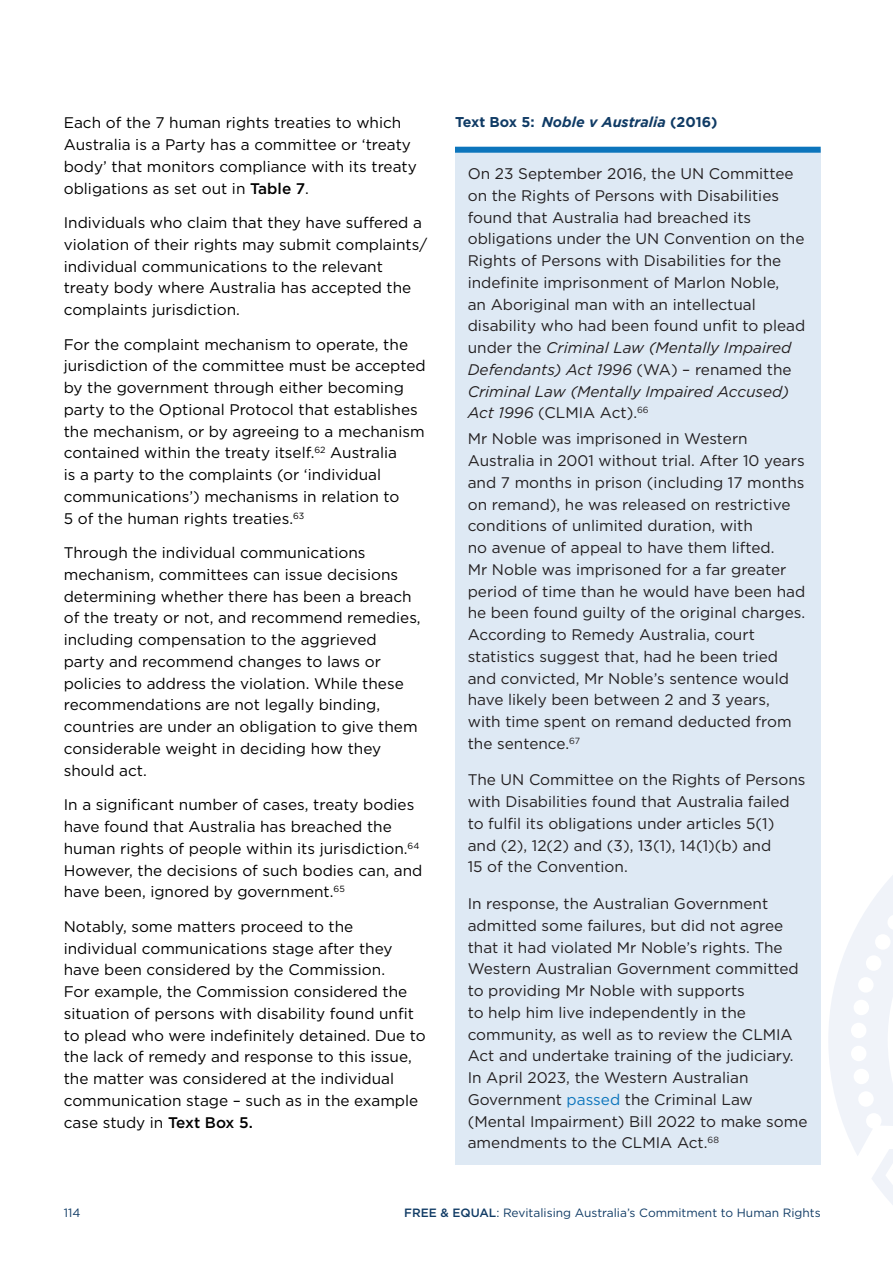
<style>
.page{position:relative;width:893px;height:1263px;background:#fff}
.page>*{position:absolute;margin:0;border:0;box-sizing:border-box;transform-origin:0 0}
.Body_text{font:15.3px/21.8px "Gotham";color:#000}
.Box_text_blue{font:15.3px/21.8px "Gotham";color:#231f20}
.Box_H1_blue_border_top{font:15.3px/21.8px "Gotham";color:#231f20}
.t1{font:700 14.25px "Gotham";letter-spacing:-.02em;color:#103b65}
.t2{font:12px "Gotham";color:#103b65}
.s1{font-weight:500}
.s2{font-style:italic}
.s3{color:#0c75bc}
</style>
<div class="page">
<svg style="left:828px;top:875px;width:65px;height:330px"></svg>
<div style="left:455px;top:150px;width:366px;height:284px;background:#dee9f4"></div>
<div style="left:455px;top:147px;width:366px;height:6px;background:#0c75bc"></div>
<div style="left:455px;top:419px;width:366px;height:346px;background:#dee9f4"></div>
<div style="left:455px;top:760px;width:366px;height:128px;background:#dee9f4"></div>
<div style="left:455px;top:884px;width:366px;height:280px;background:#dee9f4"></div>
<p class="Body_text" style="left:64px;top:112px;width:354px">Each of the 7 human rights treaties to which Australia is a Party has a committee or ‘treaty body’ that monitors compliance with its treaty obligations as set out in <span class="s1">Table 7</span>.</p>
<p class="Body_text" style="left:64px;top:212px;width:365px">Individuals who claim that they have suffered a violation of their rights may submit complaints/ individual communications to the relevant treaty body where Australia has accepted the complaints jurisdiction.</p>
<p class="Body_text" style="left:64px;top:333px;width:363px">For the complaint mechanism to operate, the jurisdiction of the committee must be accepted by the government through either becoming party to the Optional Protocol that establishes the mechanism, or by agreeing to a mechanism contained within the treaty itself.<sup>62</sup> Australia<br>is a party to the complaints (or ‘individual communications’) mechanisms in relation to<br>5 of the human rights treaties.<sup>63</sup></p>
<p class="Body_text" style="left:64px;top:542px;width:358px">Through the individual communications mechanism, committees can issue decisions determining whether there has been a breach of the treaty or not, and recommend remedies, including compensation to the aggrieved party and recommend changes to laws or policies to address the violation. While these recommendations are not legally binding, countries are under an obligation to give them considerable weight in deciding how they should act.</p>
<p class="Body_text" style="left:64px;top:794px;width:360px">In a significant number of cases, treaty bodies have found that Australia has breached the human rights of people within its jurisdiction.<sup>64<br></sup>However, the decisions of such bodies can, and have been, ignored by government.<sup>65</sup></p>
<p class="Body_text" style="left:64px;top:915px;width:364px">Notably, some matters proceed to the individual communications stage after they have been considered by the Commission.<br>For example, the Commission considered the situation of persons with disability found unfit to plead who were indefinitely detained. Due to the lack of remedy and response to this issue, the matter was considered at the individual communication stage – such as in the example case study in <span class="s1">Text Box 5.</span></p>
<p class="t1" style="left:455px;top:113px;width:264px">Text Box 5: <span class="s2">Noble v Australia</span> (2016)</p>
<p class="Box_H1_blue_border_top" style="left:468px;top:162px;width:339px">On 23 September 2016, the UN Committee on the Rights of Persons with Disabilities found that Australia had breached its obligations under the UN Convention on the Rights of Persons with Disabilities for the indefinite imprisonment of Marlon Noble,<br>an Aboriginal man with an intellectual disability who had been found unfit to plead under the <span class="s2">Criminal Law (Mentally Impaired Defendants) Act 1996</span> (WA) – renamed the <span class="s2">Criminal Law (Mentally Impaired Accused)<br>Act 1996</span> (CLMIA Act).<sup>66</sup></p>
<p class="Box_text_blue" style="left:468px;top:428px;width:339px">Mr Noble was imprisoned in Western Australia in 2001 without trial. After 10 years and 7 months in prison (including 17 months on remand), he was released on restrictive conditions of unlimited duration, with<br>no avenue of appeal to have them lifted.<br>Mr Noble was imprisoned for a far greater period of time than he would have been had he been found guilty of the original charges.<br>According to Remedy Australia, court statistics suggest that, had he been tried and convicted, Mr Noble’s sentence would have likely been between 2 and 3 years, with time spent on remand deducted from the sentence.<sup>67</sup></p>
<p class="Box_text_blue" style="left:468px;top:769px;width:339px">The UN Committee on the Rights of Persons with Disabilities found that Australia failed to fulfil its obligations under articles 5(1) and (2), 12(2) and (3), 13(1), 14(1)(b) and<br>15 of the Convention.</p>
<p class="Box_text_blue" style="left:468px;top:892px;width:341px">In response, the Australian Government admitted some failures, but did not agree that it had violated Mr Noble’s rights. The Western Australian Government committed to providing Mr Noble with supports<br>to help him live independently in the community, as well as to review the CLMIA Act and undertake training of the judiciary.<br>In April 2023, the Western Australian Government <span class="s3">passed</span> the Criminal Law (Mental Impairment) Bill 2022 to make some amendments to the CLMIA Act.<sup>68</sup></p>
<p class="t2" style="left:64px;top:1205px;width:18px">114</p>
<p class="t2" style="left:404px;top:1205px;width:418px"><span class="s1">FREE &amp; EQUAL</span>: Revitalising Australia’s Commitment to Human Rights</p>
</div>
